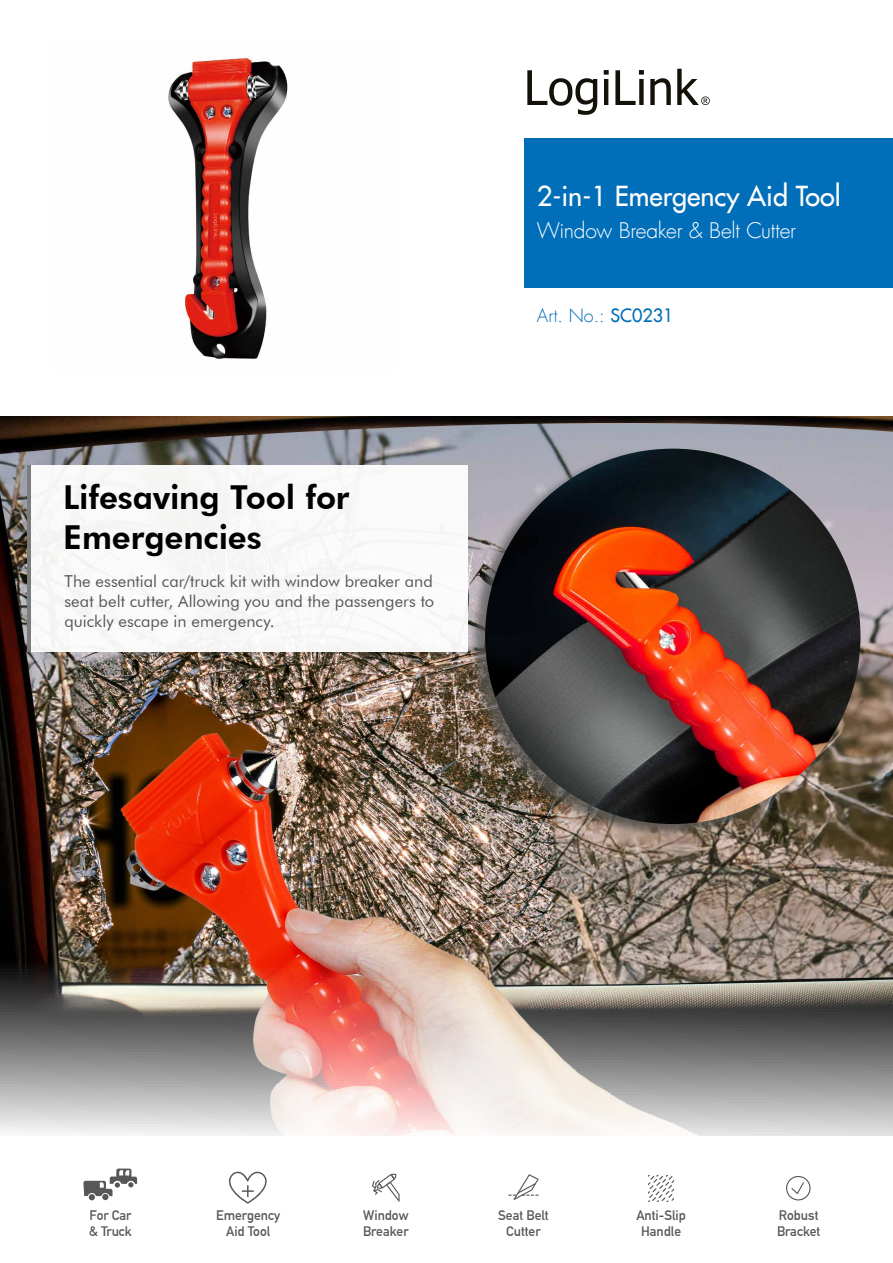
<style>
.page{position:relative;width:893px;height:1263px;background:#fff}
.page>*{position:absolute;margin:0;border:0;box-sizing:border-box;transform-origin:0 0}
.t1{font:800 33px/39.6px "Futura BT";letter-spacing:-.005em;color:#000}
.t2{font:27px "Futura LT";color:#fff}
.t3{font:300 21px "Futura LT";letter-spacing:-.01em;color:#fff}
.t4{font:300 18px "Futura LT";color:#006eb8}
.t5{font:16.5px/19.8px "Futura BT";color:#575756;text-align:justify}
.t6{font:700 13.5px/16.2px "DIN Alternate";color:#575756}
.s1{font-weight:400}
</style>
<div class="page">
<img style="left:0;top:416px;width:893px;height:719px">
<svg style="left:527px;top:69px;width:183px;height:46px"></svg>
<div style="left:27px;top:466px;width:440px;height:186px;background:#fff"></div>
<img style="left:168px;top:57px;width:120px;height:302px">
<svg style="left:83px;top:1168px;width:54px;height:33px"></svg>
<hr style="left:27px;top:466px;width:4px;height:186px;background:#7c7c7c">
<div style="left:524px;top:138px;width:369px;height:150px;background:#006eb8"></div>
<svg style="left:228px;top:1171px;width:39px;height:33px"></svg>
<svg style="left:372px;top:1173px;width:28px;height:28px"></svg>
<svg style="left:508px;top:1174px;width:31px;height:26px"></svg>
<svg style="left:786px;top:1176px;width:25px;height:24px"></svg>
<svg style="left:648px;top:1175px;width:26px;height:26px"></svg>
<div style="left:467px;top:448px;width:391px;height:391px;background:#575756;opacity:.75"></div>
<img style="left:485px;top:449px;width:375px;height:375px;border-radius:188px">
<h2 class="t2" style="left:537px;top:179px;width:305px">2-in-1 Emergency Aid Tool</h2>
<p class="t3" style="left:537px;top:217px;width:261px">Window Breaker &amp; Belt Cutter</p>
<h1 class="t1" style="left:63px;top:478px;width:288px">Lifesaving Tool for<br>Emergencies</h1>
<p class="t5" style="left:65px;top:571px;width:371px">The essential car/truck kit with window breaker and seat belt cutter, Allowing you and the passengers to quickly escape in emergency.</p>
<p class="t4" style="left:537px;top:305px;width:138px">Art. No.: <span class="s1">SC0231</span></p>
<p class="t6" style="left:89px;top:1206px;width:44px">For Car &amp; Truck</p>
<p class="t6" style="left:216px;top:1206px;width:66px;text-align:center">Emergency<br>Aid Tool</p>
<p class="t6" style="left:363px;top:1206px;width:47px">Window<br>Breaker</p>
<p class="t6" style="left:498px;top:1206px;width:52px;text-align:center">Seat Belt<br>Cutter</p>
<p class="t6" style="left:777px;top:1206px;width:45px">Robust<br>Bracket</p>
<p class="t6" style="left:636px;top:1206px;width:51px;text-align:center">Anti-Slip<br>Handle</p>
</div>
